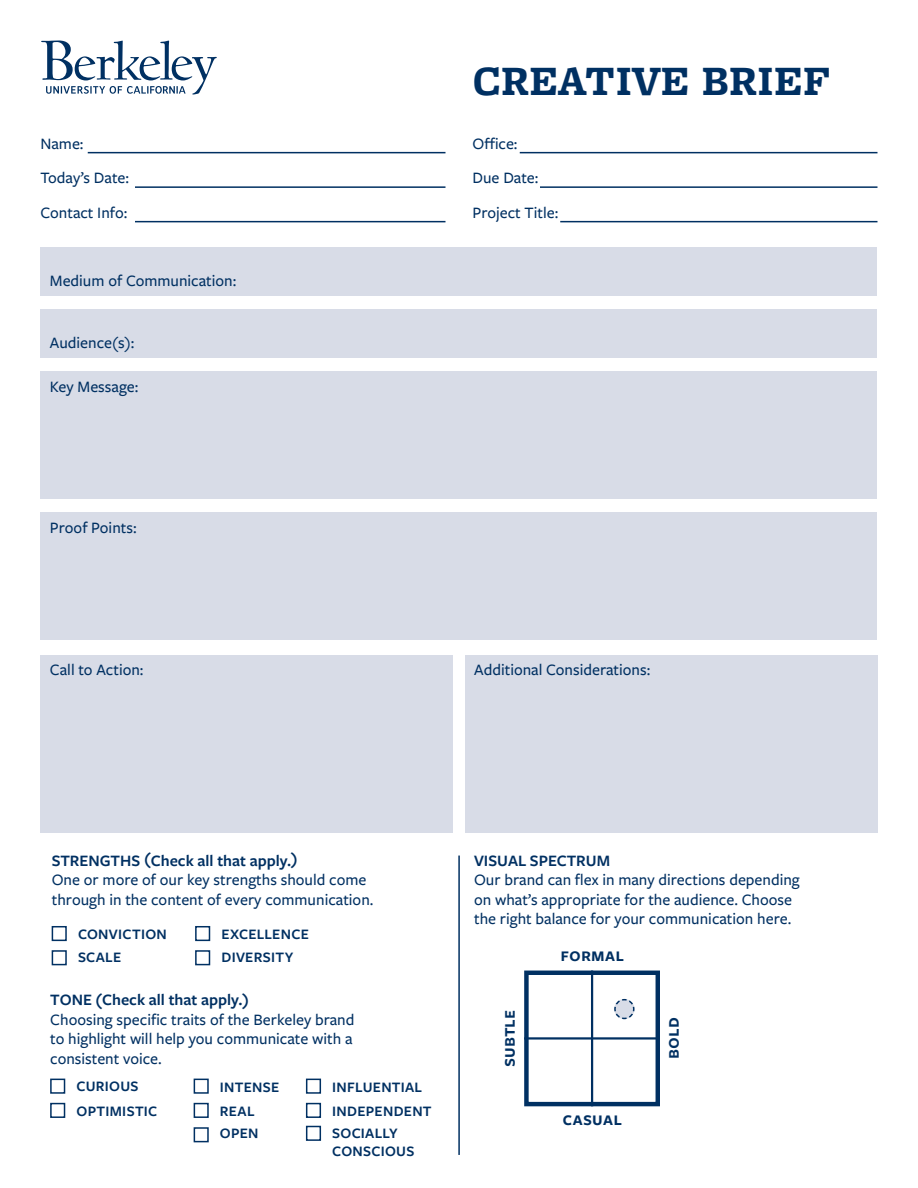
<style>
.page{position:relative;width:918px;height:1188px;background:#fff}
.page>*{position:absolute;margin:0;border:0;box-sizing:border-box;transform-origin:0 0}
.t1{font:700 43.5px "Freight Micro Pro";color:#003062}
.t2{font:600 20.1px "Freight Sans Pro";color:#003062}
.t3{font:500 16.5px/19.5px "Freight Sans Pro";color:#003062}
.t4{font:600 16.5px "Freight Sans Pro";color:#003062}
.t5{font:600 15px "Freight Sans Pro";letter-spacing:.02em;color:#003062}
</style>
<div class="page">
<div style="left:40px;top:247px;width:838px;height:48px;background:#d8dce7"></div>
<div style="left:40px;top:309px;width:838px;height:48px;background:#d8dce7"></div>
<div style="left:40px;top:372px;width:838px;height:127px;background:#d8dce7"></div>
<div style="left:40px;top:512px;width:838px;height:127px;background:#d8dce7"></div>
<div style="left:40px;top:655px;width:413px;height:178px;background:#d8dce7"></div>
<div style="left:465px;top:655px;width:413px;height:178px;background:#d8dce7"></div>
<hr style="left:88px;top:152px;width:358px;height:1px;background:#003062">
<hr style="left:135px;top:186px;width:311px;height:2px;background:#003062">
<hr style="left:135px;top:221px;width:311px;height:1px;background:#003062">
<hr style="left:520px;top:152px;width:358px;height:1px;background:#003062">
<hr style="left:540px;top:186px;width:338px;height:2px;background:#003062">
<hr style="left:560px;top:221px;width:318px;height:1px;background:#003062">
<svg style="left:41px;top:40px;width:176px;height:55px"></svg>
<div style="left:52px;top:926px;width:15px;height:15px;border:2px solid #003062"></div>
<div style="left:50px;top:1079px;width:15px;height:15px;border:2px solid #003062"></div>
<div style="left:195px;top:926px;width:15px;height:15px;border:2px solid #003062"></div>
<div style="left:194px;top:1079px;width:15px;height:15px;border:2px solid #003062"></div>
<div style="left:306px;top:1079px;width:15px;height:15px;border:2px solid #003062"></div>
<div style="left:52px;top:950px;width:15px;height:15px;border:2px solid #003062"></div>
<div style="left:50px;top:1103px;width:15px;height:15px;border:2px solid #003062"></div>
<div style="left:194px;top:1127px;width:15px;height:15px;border:2px solid #003062"></div>
<div style="left:306px;top:1126px;width:15px;height:15px;border:2px solid #003062"></div>
<div style="left:195px;top:950px;width:15px;height:15px;border:2px solid #003062"></div>
<div style="left:194px;top:1103px;width:15px;height:15px;border:2px solid #003062"></div>
<div style="left:306px;top:1103px;width:15px;height:15px;border:2px solid #003062"></div>
<div style="left:524px;top:971px;width:136px;height:135px;border:4px solid #003062"></div>
<hr style="left:591px;top:971px;width:2px;height:135px;background:#003062">
<hr style="left:524px;top:1037px;width:136px;height:3px;background:#003062">
<hr style="left:458px;top:856px;width:2px;height:299px;background:#003062">
<svg style="left:614px;top:998px;width:21px;height:22px"></svg>
<p class="t3" style="left:40px;top:133px;width:45px">Name:</p>
<p class="t3" style="left:40px;top:168px;width:90px">Today’s Date:</p>
<p class="t3" style="left:40px;top:202px;width:88px">Contact Info:</p>
<p class="t3" style="left:50px;top:270px;width:188px">Medium of Communication:</p>
<p class="t3" style="left:50px;top:332px;width:86px">Audience(s):</p>
<p class="t3" style="left:50px;top:377px;width:90px">Key Message:</p>
<p class="t3" style="left:50px;top:517px;width:88px">Proof Points:</p>
<p class="t1" style="left:472px;top:50px;width:360px">CREATIVE BRIEF</p>
<p class="t3" style="left:472px;top:133px;width:47px">Office:</p>
<p class="t3" style="left:472px;top:168px;width:67px">Due Date:</p>
<p class="t3" style="left:472px;top:202px;width:87px">Project Title:</p>
<p class="t3" style="left:50px;top:660px;width:95px">Call to Action:</p>
<p class="t3" style="left:474px;top:660px;width:178px">Additional Considerations:</p>
<p class="t4" style="left:52px;top:849px;width:247px">STRENGTHS (Check all that apply.)</p>
<p class="t3" style="left:52px;top:869px;width:323px">One or more of our key strengths should come through in the content of every communication.</p>
<p class="t5" style="left:78px;top:924px;width:90px">CONVICTION</p>
<p class="t5" style="left:221px;top:924px;width:89px">EXCELLENCE</p>
<p class="t5" style="left:78px;top:947px;width:45px">SCALE</p>
<p class="t5" style="left:221px;top:947px;width:73px">DIVERSITY</p>
<p class="t4" style="left:50px;top:989px;width:200px">TONE (Check all that apply.)</p>
<p class="t3" style="left:50px;top:1009px;width:306px">Choosing specific traits of the Berkeley brand to highlight will help you communicate with a consistent voice.</p>
<p class="t5" style="left:76px;top:1076px;width:64px">CURIOUS</p>
<p class="t5" style="left:76px;top:1101px;width:82px">OPTIMISTIC</p>
<p class="t5" style="left:220px;top:1077px;width:61px">INTENSE</p>
<p class="t5" style="left:332px;top:1077px;width:91px">INFLUENTIAL</p>
<p class="t5" style="left:220px;top:1101px;width:36px">REAL</p>
<p class="t5" style="left:332px;top:1101px;width:101px">INDEPENDENT</p>
<p class="t5" style="left:220px;top:1123px;width:40px">OPEN</p>
<p class="t5" style="left:332px;top:1123px;width:67px">SOCIALLY</p>
<p class="t5" style="left:332px;top:1141px;width:84px">CONSCIOUS</p>
<p class="t4" style="left:474px;top:849px;width:138px">VISUAL SPECTRUM</p>
<p class="t3" style="left:474px;top:869px;width:327px">Our brand can flex in many directions depending on what’s appropriate for the audience. Choose the right balance for your communication here.</p>
<p class="t2" style="left:561px;top:941px;width:65px">formal</p>
<p class="t2" style="left:495px;top:1067px;width:59px;rotate:-90deg">subtle</p>
<p class="t2" style="left:658px;top:1059px;width:43px;rotate:-90deg">bold</p>
<p class="t2" style="left:563px;top:1105px;width:61px">casual</p>
</div>
